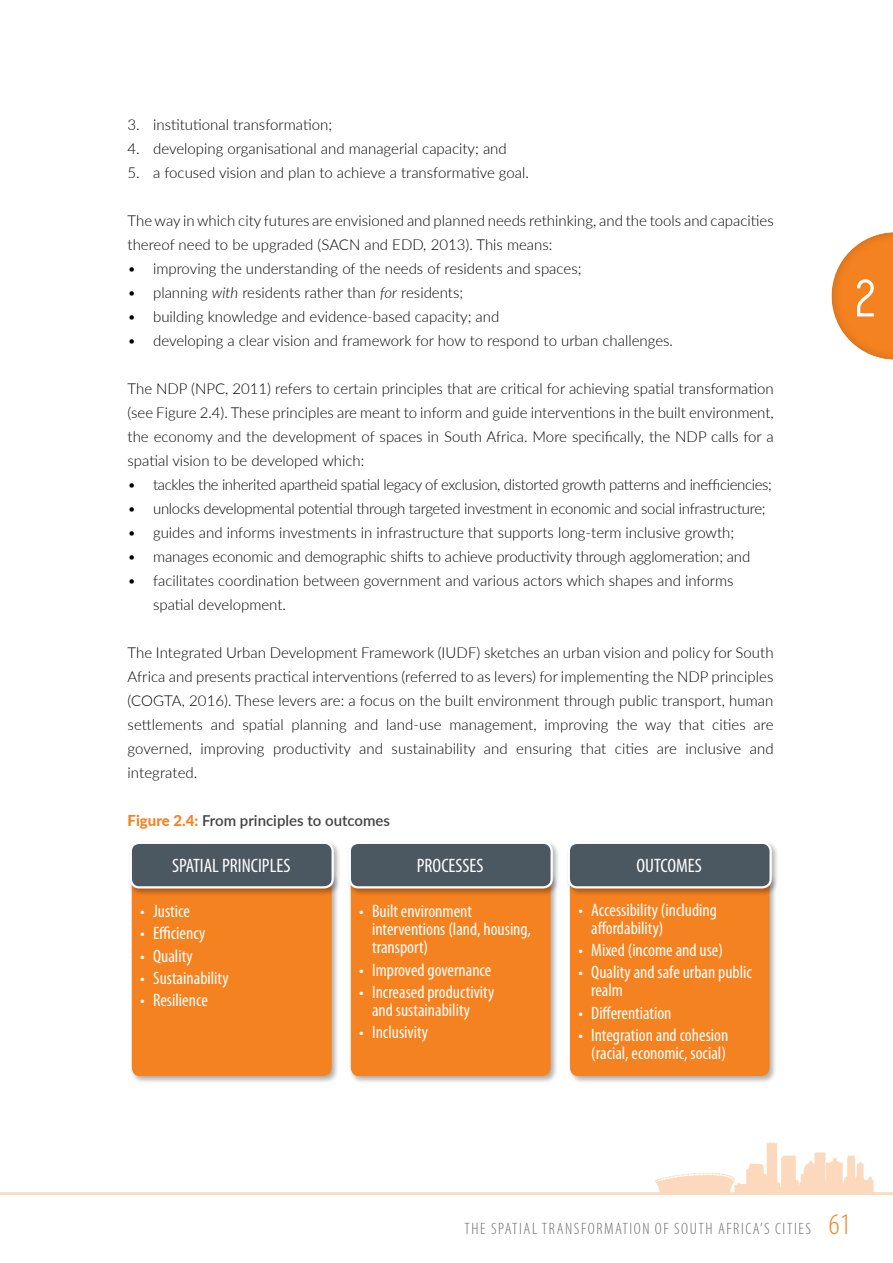
<style>
.page{position:relative;width:893px;height:1263px;background:#fff}
.page>*{position:absolute;margin:0;border:0;box-sizing:border-box;transform-origin:0 0}
.t1{font:52.5px "Simplifica";color:#fff}
.t2{font:condensed 19.5px "Myriad Pro";color:#fff}
.t3{font:condensed 18px/18px "Myriad Pro";color:#fff}
.t4{font:300 condensed 16.5px "Myriad Pro";letter-spacing:.095em;color:#6d6e71}
.t5{font:300 15px/24px "Lato";color:#000}
.t6{font:300 15px "Lato";letter-spacing:-.025em;color:#000}
.t7{font:300 15px "Lato";letter-spacing:-.02em;color:#000}
.t8{font:600 15px "Lato";color:#414042}
.s1{font-style:italic}
.s2{font-weight:800;color:#f58220}
.s3{font-size:30px;color:#f58220}
</style>
<div class="page">
<svg style="left:0;top:1142px;width:893px;height:53px"></svg>
<svg style="left:831px;top:232px;width:62px;height:128px"></svg>
<div style="left:130px;top:870px;width:210px;height:214px;background:#000;opacity:.3"></div>
<div style="left:132px;top:871px;width:200px;height:205px;background:#f58220;border-radius:9px"></div>
<div style="left:349px;top:870px;width:209px;height:214px;background:#000;opacity:.3"></div>
<div style="left:351px;top:871px;width:200px;height:205px;background:#f58220;border-radius:9px"></div>
<div style="left:568px;top:870px;width:209px;height:214px;background:#000;opacity:.3"></div>
<div style="left:570px;top:871px;width:199px;height:205px;background:#f58220;border-radius:9px"></div>
<div style="left:128px;top:840px;width:213px;height:56px;background:#000;opacity:.3"></div>
<div style="left:131px;top:843px;width:202px;height:44px;background:#4b5761;border-radius:9px"></div>
<div style="left:130px;top:842px;width:204px;height:46px;border:2px solid #fff;border-radius:9px"></div>
<div style="left:347px;top:840px;width:213px;height:56px;background:#000;opacity:.3"></div>
<div style="left:350px;top:843px;width:202px;height:44px;background:#4b5761;border-radius:9px"></div>
<div style="left:349px;top:842px;width:204px;height:46px;border:2px solid #fff;border-radius:9px"></div>
<div style="left:566px;top:840px;width:213px;height:56px;background:#000;opacity:.3"></div>
<div style="left:569px;top:843px;width:202px;height:44px;background:#4b5761;border-radius:9px"></div>
<div style="left:568px;top:842px;width:204px;height:46px;border:2px solid #fff;border-radius:9px"></div>
<p class="t5" style="left:128px;top:112px;width:206px">3. institutional transformation;</p>
<p class="t5" style="left:128px;top:136px;width:381px">4. developing organisational and managerial capacity; and</p>
<p class="t5" style="left:128px;top:160px;width:403px">5. a focused vision and plan to achieve a transformative goal.</p>
<p class="t5" style="left:128px;top:208px;width:648px">The way in which city futures are envisioned and planned needs rethinking, and the tools and capacities thereof need to be upgraded (SACN and EDD, 2013). This means:</p>
<p class="t5" style="left:128px;top:256px;width:455px">• improving the understanding of the needs of residents and spaces;</p>
<p class="t5" style="left:128px;top:280px;width:337px">• planning <span class="s1">with</span> residents rather than <span class="s1">for</span> residents;</p>
<p class="t5" style="left:128px;top:304px;width:373px">• building knowledge and evidence-based capacity; and</p>
<p class="t5" style="left:128px;top:328px;width:547px">• developing a clear vision and framework for how to respond to urban challenges.</p>
<p class="t5" style="left:128px;top:376px;width:648px;text-align:justify">The NDP (NPC, 2011) refers to certain principles that are critical for achieving spatial transformation (see Figure 2.4). These principles are meant to inform and guide interventions in the built environment, the economy and the development of spaces in South Africa. More specifically, the NDP calls for a spatial vision to be developed which:</p>
<p class="t6" style="left:128px;top:474px;width:646px">• tackles the inherited apartheid spatial legacy of exclusion, distorted growth patterns and inefficiencies;</p>
<p class="t7" style="left:128px;top:498px;width:639px">• unlocks developmental potential through targeted investment in economic and social infrastructure;</p>
<p class="t5" style="left:128px;top:520px;width:608px">• guides and informs investments in infrastructure that supports long-term inclusive growth;</p>
<p class="t5" style="left:128px;top:544px;width:624px">• manages economic and demographic shifts to achieve productivity through agglomeration; and</p>
<p class="t5" style="left:153px;top:568px;width:582px;text-indent:-26px">• facilitates coordination between government and various actors which shapes and informs spatial development.</p>
<p class="t5" style="left:128px;top:640px;width:648px;text-align:justify">The Integrated Urban Development Framework (IUDF) sketches an urban vision and policy for South Africa and presents practical interventions (referred to as levers) for implementing the NDP principles (COGTA, 2016). These levers are: a focus on the built environment through public transport, human settlements and spatial planning and land-use management, improving the way that cities are governed, improving productivity and sustainability and ensuring that cities are inclusive and integrated.</p>
<p class="t8" style="left:128px;top:809px;width:264px"><span class="s2">Figure 2.4:</span> From principles to outcomes</p>
<h2 class="t2" style="left:172px;top:854px;width:120px">SPATIAL PRINCIPLES</h2>
<h2 class="t2" style="left:417px;top:854px;width:68px">PROCESSES</h2>
<h2 class="t2" style="left:637px;top:854px;width:67px">OUTCOMES</h2>
<p class="t3" style="left:140px;top:902px;width:51px">• Justice</p>
<p class="t3" style="left:140px;top:924px;width:67px">• Efficiency</p>
<p class="t3" style="left:140px;top:946px;width:54px">• Quality</p>
<p class="t3" style="left:140px;top:969px;width:90px">• Sustainability</p>
<p class="t3" style="left:140px;top:991px;width:69px">• Resilience</p>
<p class="t3" style="left:372px;top:902px;width:160px;text-indent:-13px">• Built environment interventions (land, housing, transport)</p>
<p class="t3" style="left:359px;top:960px;width:134px">• Improved governance</p>
<p class="t3" style="left:372px;top:982px;width:124px;text-indent:-13px">• Increased productivity and sustainability</p>
<p class="t3" style="left:359px;top:1023px;width:70px">• Inclusivity</p>
<p class="t3" style="left:591px;top:900px;width:127px;text-indent:-13px">• Accessibility (including affordability)</p>
<p class="t3" style="left:578px;top:941px;width:146px">• Mixed (income and use)</p>
<p class="t3" style="left:591px;top:963px;width:162px;text-indent:-13px">• Quality and safe urban public realm</p>
<p class="t3" style="left:578px;top:1003px;width:95px">• Differentiation</p>
<p class="t3" style="left:578px;top:1025px;width:151px;text-align:center">• Integration and cohesion (racial, economic, social)</p>
<h1 class="t1" style="left:858px;top:271px;width:20px">2</h1>
<p class="t4" style="left:465px;top:1218px;width:387px">THE SPATIAL TRANSFORMATION OF SOUTH AFRICA’S CITIES <span class="s3">61</span></p>
</div>
